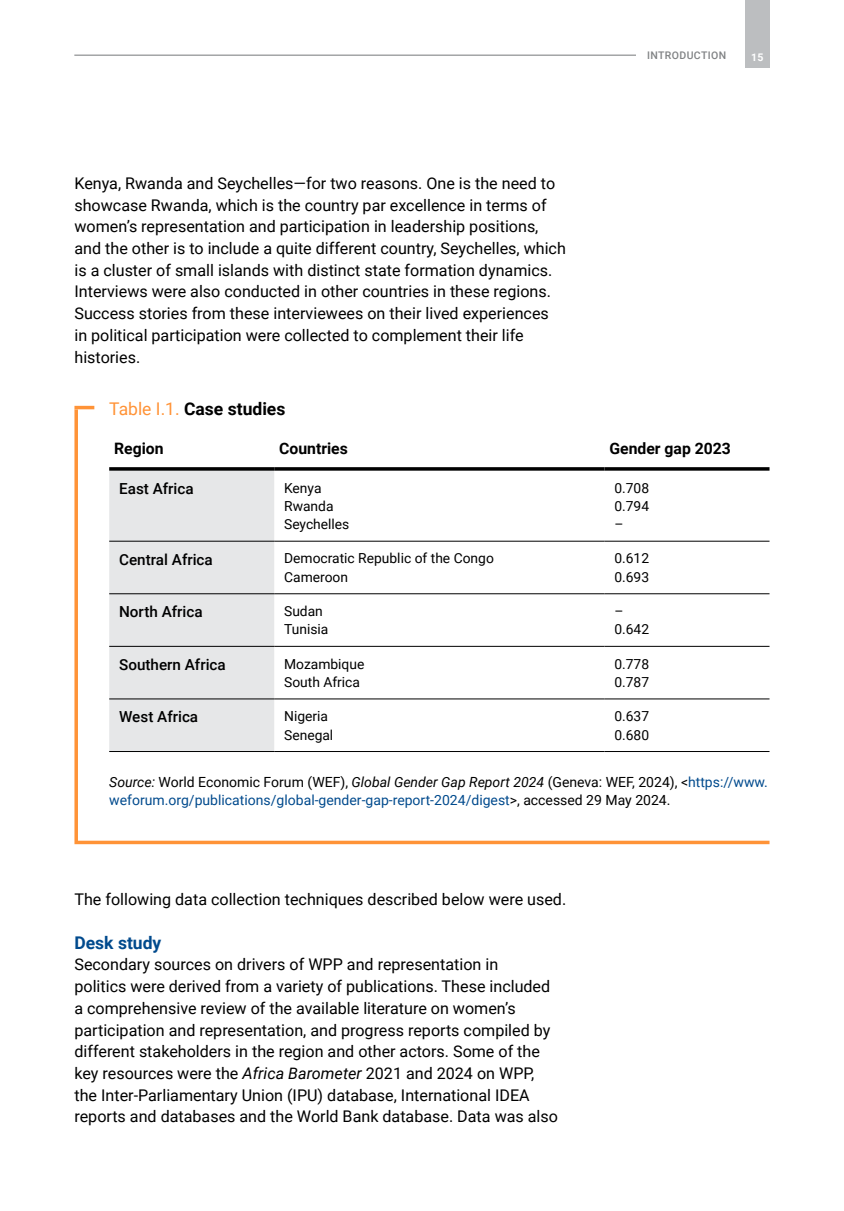
<style>
.page{position:relative;width:844px;height:1211px;background:#fff}
.page>*{position:absolute;margin:0;border:0;box-sizing:border-box;transform-origin:0 0}
.Figure_box_table_title{font:700 17.5px "Roboto";color:#000}
.Heading_3{font:700 17.5px "Roboto";color:#004a8d}
.Body{font:16.1px/21.7px "Roboto";color:#000}
.Table_heading{font:700 15.75px "Roboto";color:#000}
.Table_left_heading{font:500 15.22px "Roboto";color:#000}
.Source{font:14px/17.5px "Roboto";color:#004a8d}
.Table_body{font:13.83px "Roboto";color:#000}
.t1{font:500 10.5px "Roboto";letter-spacing:.035em;color:#808284}
.t2{font:700 10.5px "Roboto";color:#fff}
.s1{font-weight:400;color:#ff9337}
.s2{font-style:italic;color:#000}
.s3{color:#000}
.s4{font-style:italic}
</style>
<div class="page">
<svg style="left:74px;top:406px;width:696px;height:439px"></svg>
<hr style="left:74px;top:406px;width:20px;height:3px;background:#ff9337">
<hr style="left:74px;top:55px;width:657px;height:1px;background:#808284">
<div style="left:745px;top:0;width:24px;height:68px;background:#bcbec0"></div>
<div style="left:636px;top:50px;width:95px;height:9px;background:#fff"></div>
<p class="Body" style="left:74px;top:172px;width:493px">Kenya, Rwanda and Seychelles—for two reasons. One is the need to showcase Rwanda, which is the country par excellence in terms of women’s representation and participation in leadership positions, and the other is to include a quite different country, Seychelles, which is a cluster of small islands with distinct state formation dynamics.<br>Interviews were also conducted in other countries in these regions.<br>Success stories from these interviewees on their lived experiences<br>in political participation were collected to complement their life histories.</p>
<p class="t1" style="left:647px;top:48px;width:80px">INTRODUCTION</p>
<p class="t2" style="left:751px;top:49px;width:14px">15</p>
<p class="Figure_box_table_title" style="left:109px;top:397px;width:178px"><span class="s1">Table I.1.</span> Case studies</p>
<p class="Table_heading" style="left:114px;top:437px;width:51px">Region</p>
<p class="Table_heading" style="left:279px;top:437px;width:70px">Countries</p>
<p class="Table_heading" style="left:609px;top:437px;width:123px">Gender gap 2023</p>
<p class="Table_left_heading" style="left:119px;top:477px;width:76px">East Africa</p>
<p class="Table_body" style="left:284px;top:478px;width:39px">Kenya</p>
<p class="Table_body" style="left:284px;top:496px;width:51px">Rwanda</p>
<p class="Table_body" style="left:284px;top:514px;width:67px">Seychelles</p>
<p class="Table_body" style="left:614px;top:478px;width:36px">0.708</p>
<p class="Table_body" style="left:614px;top:496px;width:36px">0.794</p>
<p class="Table_body" style="left:614px;top:514px;width:11px">–</p>
<p class="Table_left_heading" style="left:119px;top:548px;width:95px">Central Africa</p>
<p class="Table_body" style="left:284px;top:549px;width:211px">Democratic Republic of the Congo</p>
<p class="Table_body" style="left:284px;top:567px;width:65px">Cameroon</p>
<p class="Table_body" style="left:614px;top:549px;width:36px">0.612</p>
<p class="Table_body" style="left:614px;top:567px;width:36px">0.693</p>
<p class="Table_left_heading" style="left:119px;top:601px;width:85px">North Africa</p>
<p class="Table_body" style="left:284px;top:601px;width:40px">Sudan</p>
<p class="Table_body" style="left:284px;top:620px;width:46px">Tunisia</p>
<p class="Table_body" style="left:614px;top:601px;width:11px">–</p>
<p class="Table_body" style="left:614px;top:620px;width:36px">0.642</p>
<p class="Table_left_heading" style="left:119px;top:653px;width:108px">Southern Africa</p>
<p class="Table_body" style="left:284px;top:654px;width:82px">Mozambique</p>
<p class="Table_body" style="left:284px;top:672px;width:77px">South Africa</p>
<p class="Table_body" style="left:614px;top:654px;width:36px">0.778</p>
<p class="Table_body" style="left:614px;top:672px;width:36px">0.787</p>
<p class="Table_left_heading" style="left:119px;top:706px;width:81px">West Africa</p>
<p class="Table_body" style="left:284px;top:706px;width:45px">Nigeria</p>
<p class="Table_body" style="left:284px;top:725px;width:51px">Senegal</p>
<p class="Table_body" style="left:614px;top:706px;width:36px">0.637</p>
<p class="Table_body" style="left:614px;top:725px;width:36px">0.680</p>
<p class="Source" style="left:109px;top:773px;width:660px"><span class="s2">Source:</span> <span class="s3">World Economic Forum (WEF),</span> <span class="s2">Global Gender Gap Report 2024</span> <span class="s3">(Geneva: WEF, 2024), &lt;</span>https://www. weforum.org/publications/global-gender-gap-report-2024/digest<span class="s3">&gt;, accessed 29 May 2024.</span></p>
<p class="Body" style="left:74px;top:888px;width:493px">The following data collection techniques described below were used.</p>
<p class="Heading_3" style="left:74px;top:930px;width:88px">Desk study</p>
<p class="Body" style="left:74px;top:953px;width:485px">Secondary sources on drivers of WPP and representation in<br>politics were derived from a variety of publications. These included a comprehensive review of the available literature on women’s participation and representation, and progress reports compiled by different stakeholders in the region and other actors. Some of the key resources were the <span class="s4">Africa Barometer</span> 2021 and 2024 on WPP, the Inter-Parliamentary Union (IPU) database, International IDEA reports and databases and the World Bank database. Data was also</p>
</div>
